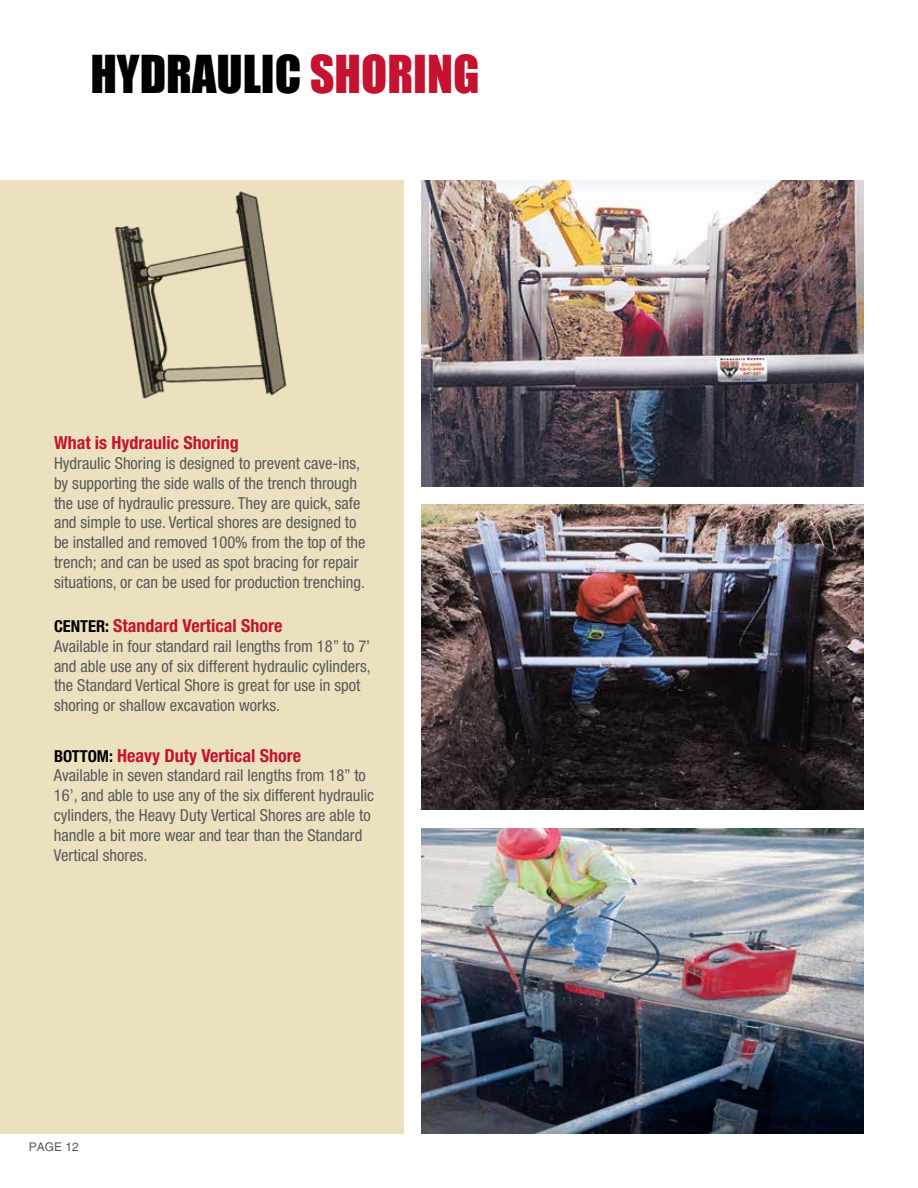
<style>
.page{position:relative;width:918px;height:1188px;background:#fff}
.page>*{position:absolute;margin:0;border:0;box-sizing:border-box;transform-origin:0 0}
.t1{font:48px "Impact";color:#000}
.t2{font:700 condensed 18px "Helvetica Neue";color:#c41230}
.t3{font:condensed 16.5px/19.8px "Helvetica Neue";color:#58595b}
.t4{font:12px "Helvetica";color:#58595b}
.s1{color:#c41230}
.s2{font-size:16.5px;color:#000}
</style>
<div class="page">
<div style="left:0;top:180px;width:404px;height:954px;background:#ece1bf"></div>
<img style="left:114px;top:191px;width:173px;height:208px">
<img style="left:421px;top:181px;width:443px;height:306px">
<img style="left:421px;top:504px;width:443px;height:306px">
<img style="left:421px;top:829px;width:443px;height:305px">
<h1 class="t1" style="left:90px;top:37px;width:391px">HYDRAULIC <span class="s1">SHORING</span></h1>
<p class="t2" style="left:54px;top:432px;width:186px">What is Hydraulic Shoring</p>
<p class="t3" style="left:54px;top:453px;width:313px">Hydraulic Shoring is designed to prevent cave-ins, by supporting the side walls of the trench through the use of hydraulic pressure. They are quick, safe and simple to use. Vertical shores are designed to be installed and removed 100% from the top of the trench; and can be used as spot bracing for repair situations, or can be used for production trenching.</p>
<p class="t2" style="left:54px;top:615px;width:230px"><span class="s2">CENTER:</span> Standard Vertical Shore</p>
<p class="t3" style="left:54px;top:636px;width:318px">Available in four standard rail lengths from 18” to 7’ and able use any of six different hydraulic cylinders, the Standard Vertical Shore is great for use in spot shoring or shallow excavation works.</p>
<p class="t2" style="left:54px;top:744px;width:249px"><span class="s2">BOTTOM:</span> Heavy Duty Vertical Shore</p>
<p class="t3" style="left:54px;top:765px;width:322px">Available in seven standard rail lengths from 18” to 16’, and able to use any of the six different hydraulic cylinders, the Heavy Duty Vertical Shores are able to handle a bit more wear and tear than the Standard Vertical shores.</p>
<p class="t4" style="left:29px;top:1139px;width:52px">PAGE 12</p>
</div>
